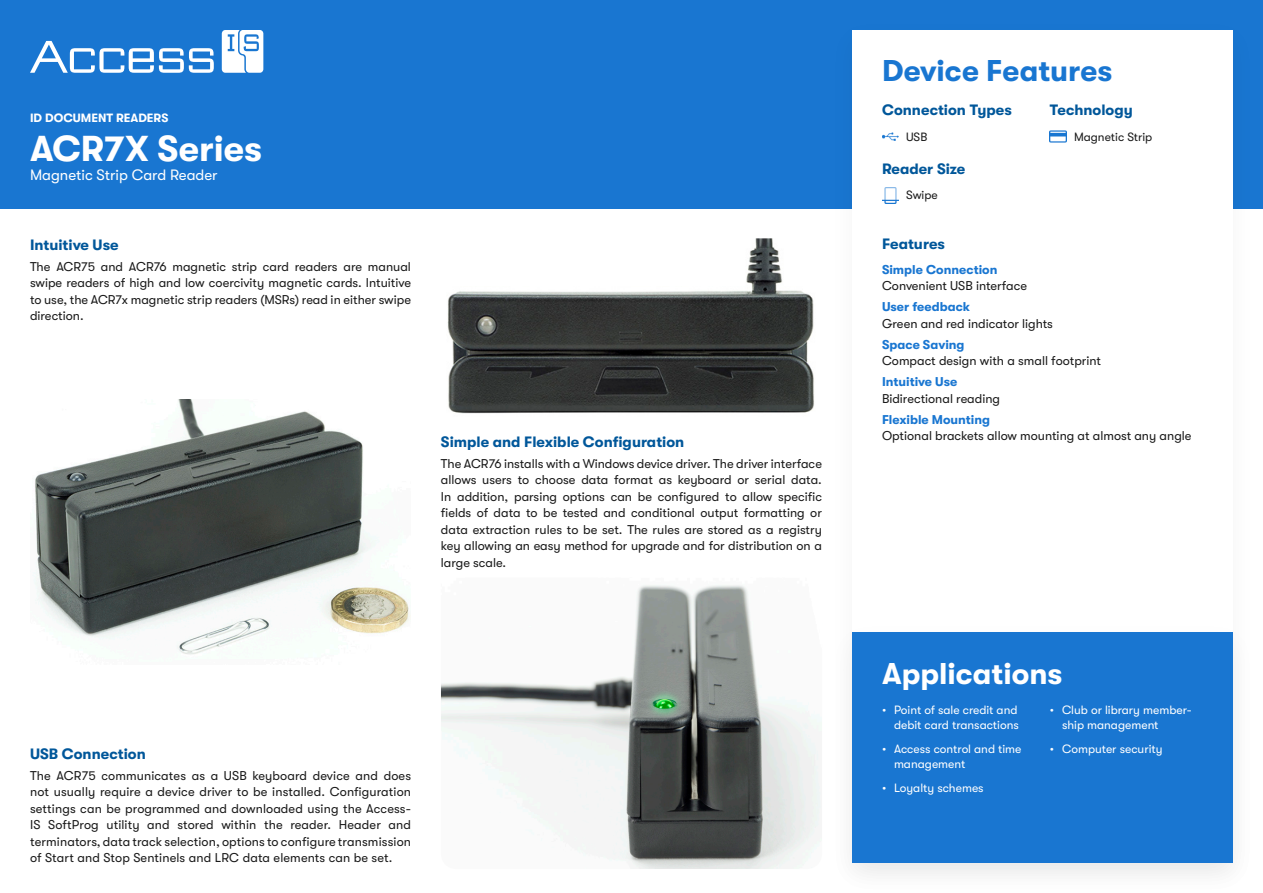
<style>
.page{position:relative;width:1263px;height:893px;background:#fff}
.page>*{position:absolute;margin:0;border:0;box-sizing:border-box;transform-origin:0 0}
.t1{font:700 36px "GT Walsheim Pro";color:#fff}
.t2{font:700 30px "GT Walsheim Pro";color:#1976d1}
.t3{font:700 30px "GT Walsheim Pro";color:#fff}
.Headline_3{font:700 15px "GT Walsheim Pro";color:#01579a}
.t4{font:15px "GT Walsheim Pro";color:#fff}
.Paragraph_-_Spec{font:12.75px/16.5px "GT Walsheim Pro";color:#1a1a1a;text-align:justify}
.Features_sub-headlin{font:700 12.75px "GT Walsheim Pro";color:#1976d1}
.t5{font:12px/15px "GT Walsheim Pro";color:#fff}
.t6{font:12px "GT Walsheim Pro";color:#1a1a1a}
.t7{font:700 12px "GT Walsheim Pro";color:#fff}
</style>
<div class="page">
<div style="left:0;top:0;width:1263px;height:208px;background:#1976d1"></div>
<svg style="left:30px;top:41px;width:184px;height:32px"></svg>
<svg style="left:222px;top:30px;width:41px;height:43px;background:#dbe9f7"></svg>
<div style="left:827px;top:15px;width:431px;height:878px;background:#000;opacity:.05"></div>
<div style="left:852px;top:30px;width:381px;height:833px;background:#fff"></div>
<div style="left:827px;top:618px;width:431px;height:275px;background:#000;opacity:.05"></div>
<div style="left:852px;top:632px;width:381px;height:231px;background:#1976d1"></div>
<img style="left:32px;top:400px;width:379px;height:255px">
<img style="left:447px;top:238px;width:367px;height:176px">
<img style="left:441px;top:585px;width:381px;height:284px">
<img style="left:882px;top:132px;width:17px;height:9px">
<img style="left:882px;top:187px;width:17px;height:17px">
<img style="left:1050px;top:130px;width:17px;height:13px">
<p class="t7" style="left:30px;top:111px;width:140px">ID DOCUMENT READERS</p>
<p class="t1" style="left:30px;top:128px;width:234px">ACR7X Series</p>
<p class="t4" style="left:30px;top:167px;width:189px">Magnetic Strip Card Reader</p>
<p class="Headline_3" style="left:30px;top:236px;width:90px">Intuitive Use</p>
<p class="Paragraph_-_Spec" style="left:30px;top:258px;width:382px">The ACR75 and ACR76 magnetic strip card readers are manual swipe readers of high and low coercivity magnetic cards. Intuitive to use, the ACR7x magnetic strip readers (MSRs) read in either swipe direction.</p>
<p class="Headline_3" style="left:441px;top:433px;width:245px">Simple and Flexible Configuration</p>
<p class="Paragraph_-_Spec" style="left:441px;top:455px;width:383px">The ACR76 installs with a Windows device driver. The driver interface allows users to choose data format as keyboard or serial data.<br>In addition, parsing options can be configured to allow specific fields of data to be tested and conditional output formatting or data extraction rules to be set. The rules are stored as a registry key allowing an easy method for upgrade and for distribution on a large scale.</p>
<p class="Headline_3" style="left:30px;top:745px;width:117px">USB Connection</p>
<p class="Paragraph_-_Spec" style="left:30px;top:767px;width:382px">The ACR75 communicates as a USB keyboard device and does not usually require a device driver to be installed. Configuration settings can be programmed and downloaded using the Access-IS SoftProg utility and stored within the reader. Header and terminators, data track selection, options to configure transmission of Start and Stop Sentinels and LRC data elements can be set.</p>
<p class="t2" style="left:882px;top:54px;width:232px">Device Features</p>
<p class="Headline_3" style="left:882px;top:101px;width:131px">Connection Types</p>
<p class="t6" style="left:906px;top:130px;width:23px">USB</p>
<p class="Headline_3" style="left:882px;top:160px;width:85px">Reader Size</p>
<p class="t6" style="left:906px;top:188px;width:33px">Swipe</p>
<p class="Headline_3" style="left:1050px;top:101px;width:84px">Technology</p>
<p class="t6" style="left:1074px;top:130px;width:80px">Magnetic Strip</p>
<p class="Headline_3" style="left:882px;top:235px;width:65px">Features</p>
<p class="Features_sub-headlin" style="left:882px;top:262px;width:117px">Simple Connection</p>
<p class="Paragraph_-_Spec" style="left:882px;top:278px;width:147px">Convenient USB interface</p>
<p class="Features_sub-headlin" style="left:882px;top:300px;width:90px">User feedback</p>
<p class="Paragraph_-_Spec" style="left:882px;top:315px;width:173px">Green and red indicator lights</p>
<p class="Features_sub-headlin" style="left:882px;top:337px;width:84px">Space Saving</p>
<p class="Paragraph_-_Spec" style="left:882px;top:353px;width:221px">Compact design with a small footprint</p>
<p class="Features_sub-headlin" style="left:882px;top:375px;width:77px">Intuitive Use</p>
<p class="Paragraph_-_Spec" style="left:882px;top:390px;width:120px">Bidirectional reading</p>
<p class="Features_sub-headlin" style="left:882px;top:412px;width:110px">Flexible Mounting</p>
<p class="Paragraph_-_Spec" style="left:882px;top:428px;width:311px">Optional brackets allow mounting at almost any angle</p>
<p class="t3" style="left:882px;top:657px;width:182px">Applications</p>
<p class="t5" style="left:882px;top:702px;width:138px;text-align:right">• Point of sale credit and debit card transactions</p>
<p class="t5" style="left:894px;top:741px;width:129px;text-indent:-12px">• Access control and time management</p>
<p class="t5" style="left:882px;top:780px;width:103px">• Loyalty schemes</p>
<p class="t5" style="left:1062px;top:702px;width:131px;text-indent:-12px">• Club or library member&shy;ship management</p>
<p class="t5" style="left:1050px;top:741px;width:114px">• Computer security</p>
</div>
